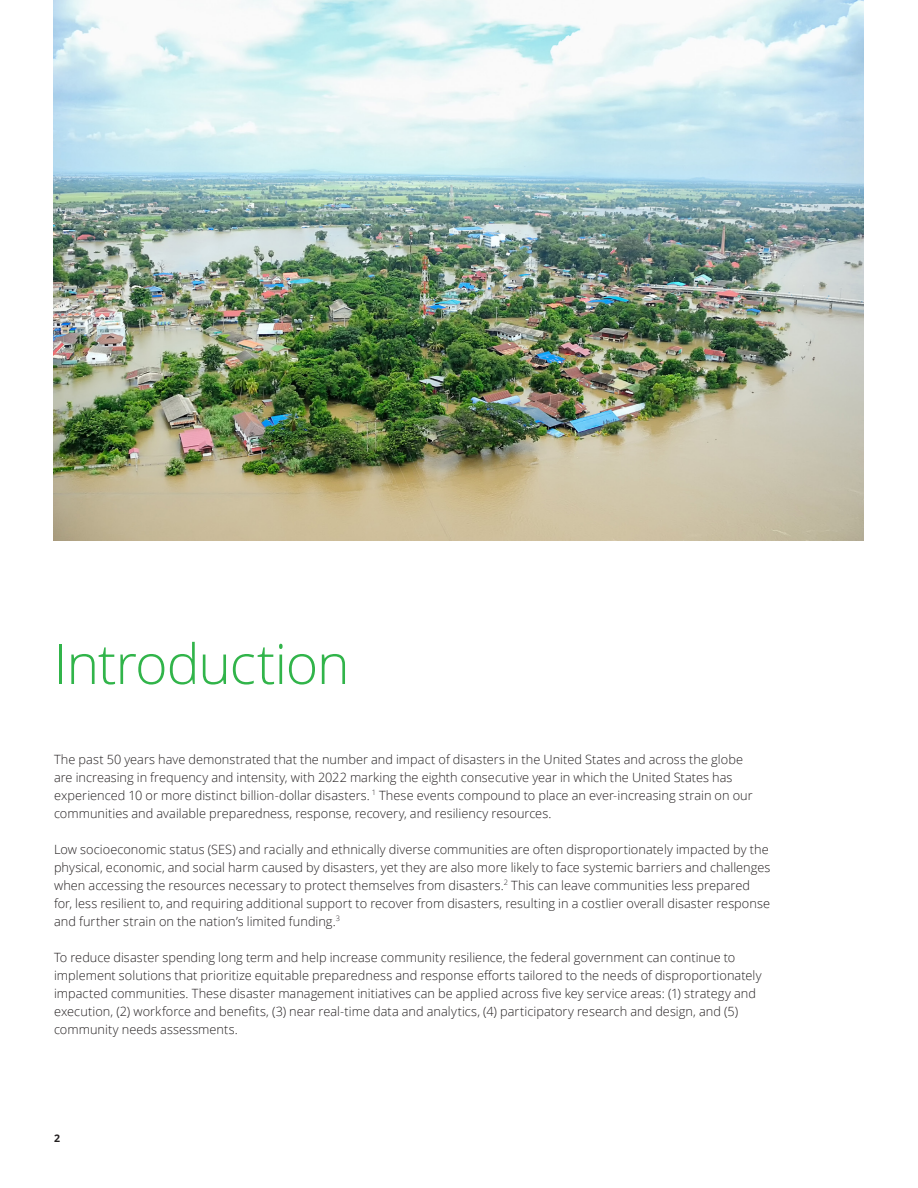
<style>
.page{position:relative;width:918px;height:1188px;background:#fff}
.page>*{position:absolute;margin:0;border:0;box-sizing:border-box;transform-origin:0 0}
.Story_heading_light__37_42pt{font:300 55.5px "Open Sans";letter-spacing:-.025em;color:#31b44a}
.Body_copy__8_5_12pt{font:300 12.75px/18px "Open Sans";letter-spacing:.005em;color:#231f20}
.t1{font:700 10.5px "Open Sans";color:#231f20}
</style>
<div class="page">
<img style="left:53px;top:0;width:811px;height:540px">
<p class="Story_heading_light__37_42pt" style="left:54px;top:626px;width:297px">Introduction</p>
<p class="Body_copy__8_5_12pt" style="left:54px;top:750px;width:700px">The past 50 years have demonstrated that the number and impact of disasters in the United States and across the globe are increasing in frequency and intensity, with 2022 marking the eighth consecutive year in which the United States has experienced 10 or more distinct billion-dollar disasters. <sup>1</sup> These events compound to place an ever-increasing strain on our communities and available preparedness, response, recovery, and resiliency resources.</p>
<p class="Body_copy__8_5_12pt" style="left:54px;top:840px;width:718px">Low socioeconomic status (SES) and racially and ethnically diverse communities are often disproportionately impacted by the physical, economic, and social harm caused by disasters, yet they are also more likely to face systemic barriers and challenges when accessing the resources necessary to protect themselves from disasters.<sup>2</sup> This can leave communities less prepared for, less resilient to, and requiring additional support to recover from disasters, resulting in a costlier overall disaster response and further strain on the nation’s limited funding.<sup>3</sup></p>
<p class="Body_copy__8_5_12pt" style="left:54px;top:948px;width:709px">To reduce disaster spending long term and help increase community resilience, the federal government can continue to implement solutions that prioritize equitable preparedness and response efforts tailored to the needs of disproportionately impacted communities. These disaster management initiatives can be applied across five key service areas: (1) strategy and execution, (2) workforce and benefits, (3) near real-time data and analytics, (4) participatory research and design, and (5) community needs assessments.</p>
<p class="t1" style="left:54px;top:1131px;width:7px">2</p>
</div>
